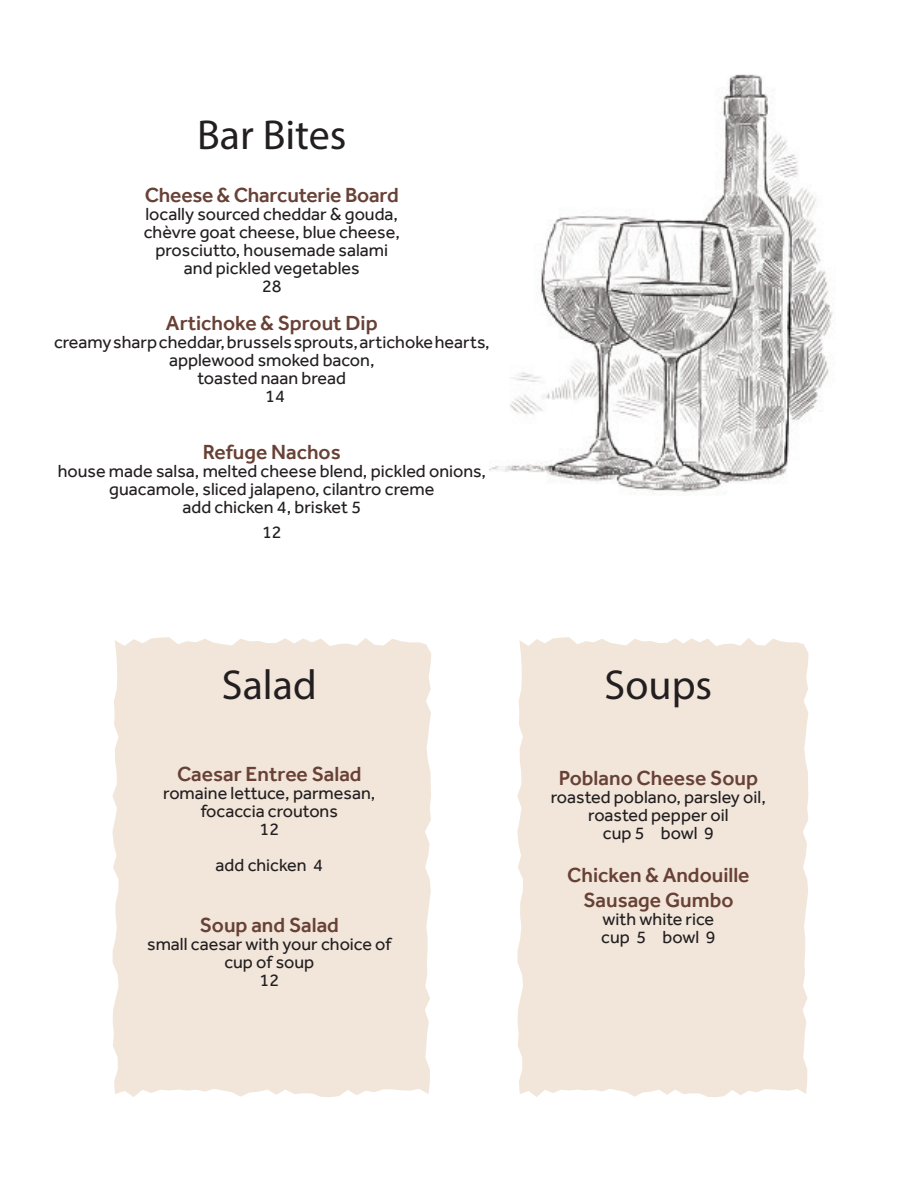
<style>
.page{position:relative;width:918px;height:1188px;background:#fff}
.page>*{position:absolute;margin:0;border:0;box-sizing:border-box;transform-origin:0 0}
.t1{font:42px "Myriad Pro";color:#231f20}
.Item{font:500 21px "Effra";color:#684136}
.description{font:500 21px/25.2px "Effra";color:#684136;text-align:center}
.description-2{font:18px/18px "Effra";color:#231f20;text-align:center}
</style>
<div class="page">
<div style="left:112px;top:637px;width:319px;height:460px;background:#f2e6db"></div>
<div style="left:517px;top:637px;width:292px;height:460px;background:#f2e6db"></div>
<img style="left:490px;top:74px;width:343px;height:419px">
<p class="t1" style="left:197px;top:109px;width:151px">Bar Bites</p>
<p class="Item" style="left:145px;top:182px;width:256px">Cheese &amp; Charcuterie Board</p>
<p class="description-2" style="left:145px;top:204px;width:254px">locally sourced cheddar &amp; gouda,</p>
<p class="description-2" style="left:144px;top:222px;width:258px">chèvre goat cheese, blue cheese, prosciutto, housemade salami and pickled vegetables</p>
<p class="description-2" style="left:262px;top:276px;width:21px">28</p>
<p class="Item" style="left:166px;top:311px;width:213px">Artichoke &amp; Sprout Dip</p>
<p class="description-2" style="left:54px;top:333px;width:437px">creamy sharp cheddar, brussels sprouts, artichoke hearts, applewood smoked bacon,<br>toasted naan bread</p>
<p class="description-2" style="left:265px;top:387px;width:21px">14</p>
<p class="Item" style="left:203px;top:439px;width:139px">Refuge Nachos</p>
<p class="description-2" style="left:58px;top:462px;width:430px">house made salsa, melted cheese blend, pickled onions, guacamole, sliced jalapeno, cilantro creme</p>
<p class="description-2" style="left:183px;top:498px;width:180px">add chicken 4, brisket 5</p>
<p class="description-2" style="left:262px;top:523px;width:21px">12</p>
<p class="t1" style="left:222px;top:659px;width:96px">Salad</p>
<p class="Item" style="left:177px;top:761px;width:186px">Caesar Entree Salad</p>
<p class="description-2" style="left:163px;top:783px;width:214px">romaine lettuce, parmesan, focaccia croutons</p>
<p class="description-2" style="left:260px;top:819px;width:21px">12</p>
<p class="description-2" style="left:216px;top:855px;width:109px">add chicken 4</p>
<p class="description" style="left:200px;top:912px;width:141px">Soup and Salad</p>
<p class="description-2" style="left:147px;top:935px;width:246px">small caesar with your choice of cup of soup</p>
<p class="description-2" style="left:260px;top:971px;width:21px">12</p>
<p class="t1" style="left:605px;top:659px;width:109px">Soups</p>
<p class="Item" style="left:559px;top:765px;width:201px">Poblano Cheese Soup</p>
<p class="description-2" style="left:551px;top:788px;width:217px">roasted poblano, parsley oil, roasted pepper oil</p>
<p class="description-2" style="left:603px;top:824px;width:113px">cup 5 bowl 9</p>
<p class="description" style="left:567px;top:862px;width:184px">Chicken &amp; Andouille<br>Sausage Gumbo</p>
<p class="description-2" style="left:603px;top:910px;width:113px">with white rice</p>
<p class="description-2" style="left:601px;top:928px;width:116px">cup 5 bowl 9</p>
</div>
